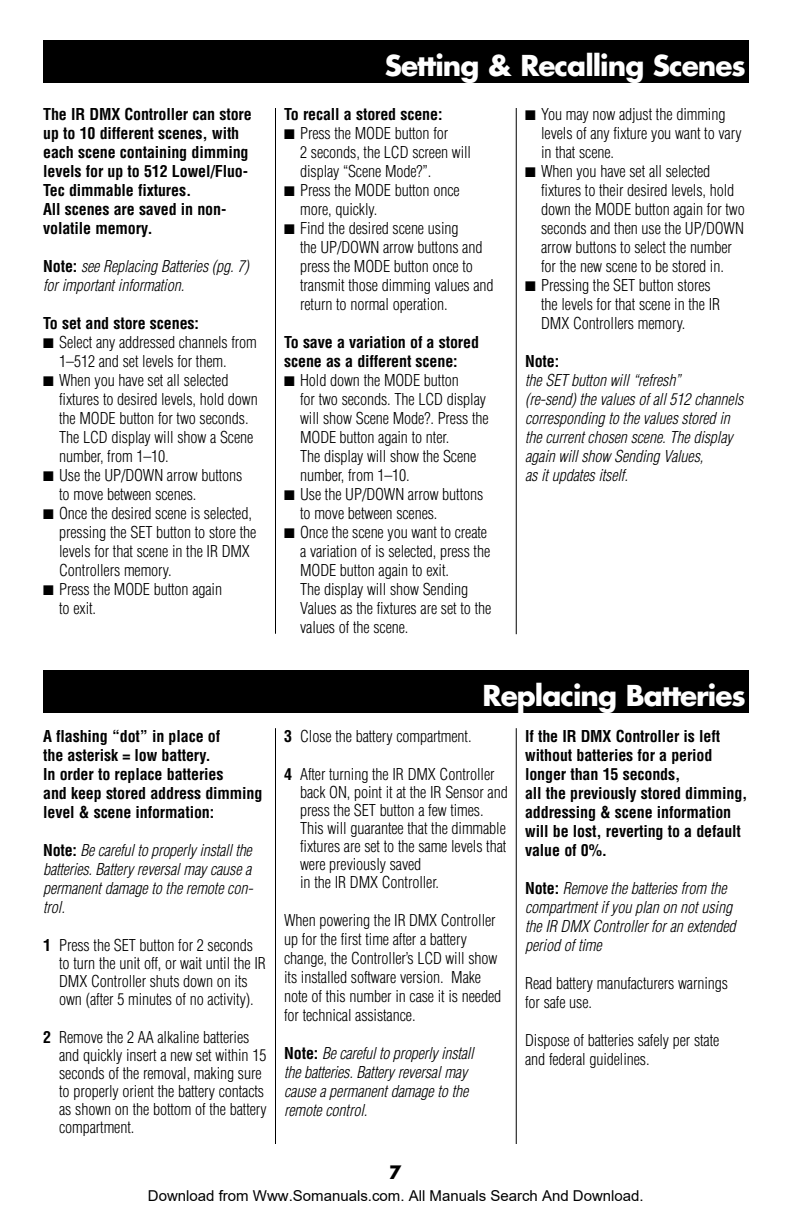
<style>
.page{position:relative;width:792px;height:1224px;background:#fff}
.page>*{position:absolute;margin:0;border:0;box-sizing:border-box;transform-origin:0 0}
.t1{font:700 28px "Futura";letter-spacing:-.035em;color:#fff}
.t2{font:700 18px "Futura";color:#000}
.t3{font:300 condensed 16px/19px "Helvetica";letter-spacing:-.005em;color:#000}
.t4{font:700 condensed 16px/19px "Helvetica";letter-spacing:-.01em;color:#000}
.t5{font:italic 300 condensed 16px/19px "Helvetica";color:#000}
.t6{font:15px "Arial";color:#000}
.s1{font-weight:700;font-style:normal}
.s2{font-weight:700}
</style>
<div class="page">
<div style="left:43px;top:40px;width:706px;height:43px;background:#000"></div>
<hr style="left:275px;top:108px;width:1px;height:526px;background:#000">
<hr style="left:516px;top:108px;width:1px;height:526px;background:#000">
<div style="left:43px;top:670px;width:706px;height:43px;background:#000"></div>
<hr style="left:516px;top:728px;width:1px;height:416px;background:#000">
<hr style="left:275px;top:728px;width:1px;height:416px;background:#000">
<p class="t4" style="left:43px;top:106px;width:210px">The IR DMX Controller can store up to 10 different scenes, with each scene containing dimming levels for up to 512 Lowel/Fluo-<br>Tec dimmable fixtures.<br>All scenes are saved in non&shy;volatile memory.</p>
<p class="t5" style="left:43px;top:258px;width:210px"><span class="s1">N o t e :</span> seeReplacing Batteries(pg.7) forimportantinformation.</p>
<p class="t4" style="left:43px;top:315px;width:157px">To set and store scenes:</p>
<p class="t3" style="left:59px;top:334px;width:199px;text-indent:-16px">■ Select any addressed channels from<br>1–512 and set levels for them.</p>
<p class="t3" style="left:59px;top:372px;width:200px;text-indent:-16px">■ When you have set all selected fixtures to desired levels, hold down the MODE button for two seconds.<br>The LCD display will show a Scene number, from 1–10.</p>
<p class="t3" style="left:59px;top:467px;width:185px;text-indent:-16px">■ Use the UP/DOWN arrow buttons to move between scenes.</p>
<p class="t3" style="left:59px;top:505px;width:199px;text-indent:-16px">■ Once the desired scene is selected, pressing the SET button to store the levels for that scene in the IR DMX<br>Controllers memory.</p>
<p class="t3" style="left:59px;top:581px;width:164px;text-indent:-16px">■ Press the MODE button again to exit.</p>
<h1 class="t1" style="left:385px;top:53px;width:363px">Setting &amp; Recalling Scenes</h1>
<p class="t4" style="left:284px;top:106px;width:160px">To recall a stored scene:</p>
<p class="t3" style="left:300px;top:125px;width:173px;text-indent:-16px">■ Press the MODE button for<br>2 seconds, the LCD screen will display “Scene Mode?”.</p>
<p class="t3" style="left:300px;top:182px;width:161px;text-indent:-16px">■ Press the MODE button once more, quickly.</p>
<p class="t3" style="left:300px;top:220px;width:195px;text-indent:-16px">■ Find the desired scene using<br>the UP/DOWN arrow buttons and press the MODE button once to transmit those dimming values and return to normal operation.</p>
<p class="t4" style="left:284px;top:334px;width:196px">To save a variation of a stored scene as a different scene:</p>
<p class="t3" style="left:300px;top:372px;width:190px;text-indent:-16px">■ Hold down the MODE button<br>for two seconds. The LCD display will show Scene Mode?. Press the<br>MODE button again to nter.<br>The display will show the Scene number, from 1–10.</p>
<p class="t3" style="left:300px;top:486px;width:185px;text-indent:-16px">■ Use the UP/DOWN arrow buttons to move between scenes.</p>
<p class="t3" style="left:300px;top:524px;width:193px;text-indent:-16px">■ Once the scene you want to create a variation of is selected, press the<br>MODE button again to exit.<br>The display will show Sending<br>Values as the fixtures are set to the values of the scene.</p>
<p class="t3" style="left:541px;top:106px;width:202px;text-indent:-16px">■ You may now adjust the dimming levels of any fixture you want to vary in that scene.</p>
<p class="t3" style="left:541px;top:163px;width:205px;text-indent:-16px">■ When you have set all selected fixtures to their desired levels, hold down the MODE button again for two seconds and then use the UP/DOWN arrow buttons to select the number for the new scene to be stored in.</p>
<p class="t3" style="left:541px;top:277px;width:181px;text-indent:-16px">■ Pressing the SET button stores the levels for that scene in the IR<br>DMX Controllers memory.</p>
<p class="t4" style="left:525px;top:353px;width:36px">Note:</p>
<p class="t5" style="left:525px;top:372px;width:223px">theSET button will“refresh” (re-send)thevaluesofall512 channels corresponding to thevaluesstored in thecurrentchosen scene.Thedisplay again willshow Sending Values, asitupdatesitself.</p>
<p class="t4" style="left:43px;top:728px;width:221px">A flashing “dot” in place of<br>the asterisk = low battery.<br>In order to replace batteries<br>and keep stored address dimming level &amp; scene information:</p>
<p class="t5" style="left:43px;top:842px;width:214px;text-align:justify"><span class="s1">N o t e :</span> Becarefulto properlyinstallthe batteries.Batteryreversalmaycausea permanentdamageto theremotecon&shy;trol.</p>
<p class="t3" style="left:59px;top:938px;width:208px;line-height:18px;text-indent:-16px"><span class="s2">1</span> Press the SET button for 2 seconds to turn the unit off, or wait until the IR DMX Controller shuts down on its own (after 5 minutes of no activity).</p>
<p class="t3" style="left:59px;top:1030px;width:209px;line-height:18px;text-indent:-16px"><span class="s2">2</span> Remove the 2 AA alkaline batteries and quickly insert a new set within 15 seconds of the removal, making sure to properly orient the battery contacts as shown on the bottom of the battery compartment.</p>
<h1 class="t1" style="left:483px;top:683px;width:265px">Replacing Batteries</h1>
<p class="t3" style="left:284px;top:728px;width:189px"><span class="s2">3</span> Close the battery compartment.</p>
<p class="t3" style="left:300px;top:767px;width:209px;line-height:18px;text-indent:-16px"><span class="s2">4</span> After turning the IR DMX Controller back ON, point it at the IR Sensor and press the SET button a few times.<br>This will guarantee that the dimmable fixtures are set to the same levels that were previously saved<br>in the IR DMX Controller.</p>
<p class="t3" style="left:284px;top:912px;width:219px">When powering the IR DMX Controller up for the first time after a battery change, the Controller’s LCD will show its installed software version. Make note of this number in case it is needed for technical assistance.</p>
<p class="t5" style="left:284px;top:1045px;width:194px"><span class="s1">N o t e :</span> Becarefulto properlyinstall thebatteries.Batteryreversalmay causeapermanentdamageto the remotecontrol.</p>
<p class="t4" style="left:525px;top:728px;width:224px">If the IR DMX Controller is left without batteries for a period longer than 15 seconds,<br>all the previously stored dimming, addressing &amp; scene information will be lost, reverting to a default value of 0%.</p>
<p class="t5" style="left:525px;top:880px;width:215px"><span class="s1">N o t e :</span> Removethebatteriesfrom the compartmentifyou plan on notusing theIR DMX Controllerforan extended period oftime</p>
<p class="t3" style="left:525px;top:975px;width:204px">Read battery manufacturers warnings for safe use.</p>
<p class="t3" style="left:525px;top:1032px;width:196px">Dispose of batteries safely per state and federal guidelines.</p>
<p class="t2" style="left:389px;top:1164px;width:14px">7</p>
<p class="t6" style="left:148px;top:1187px;width:497px">Download from Www.Somanuals.com. All Manuals Search And Download.</p>
</div>
